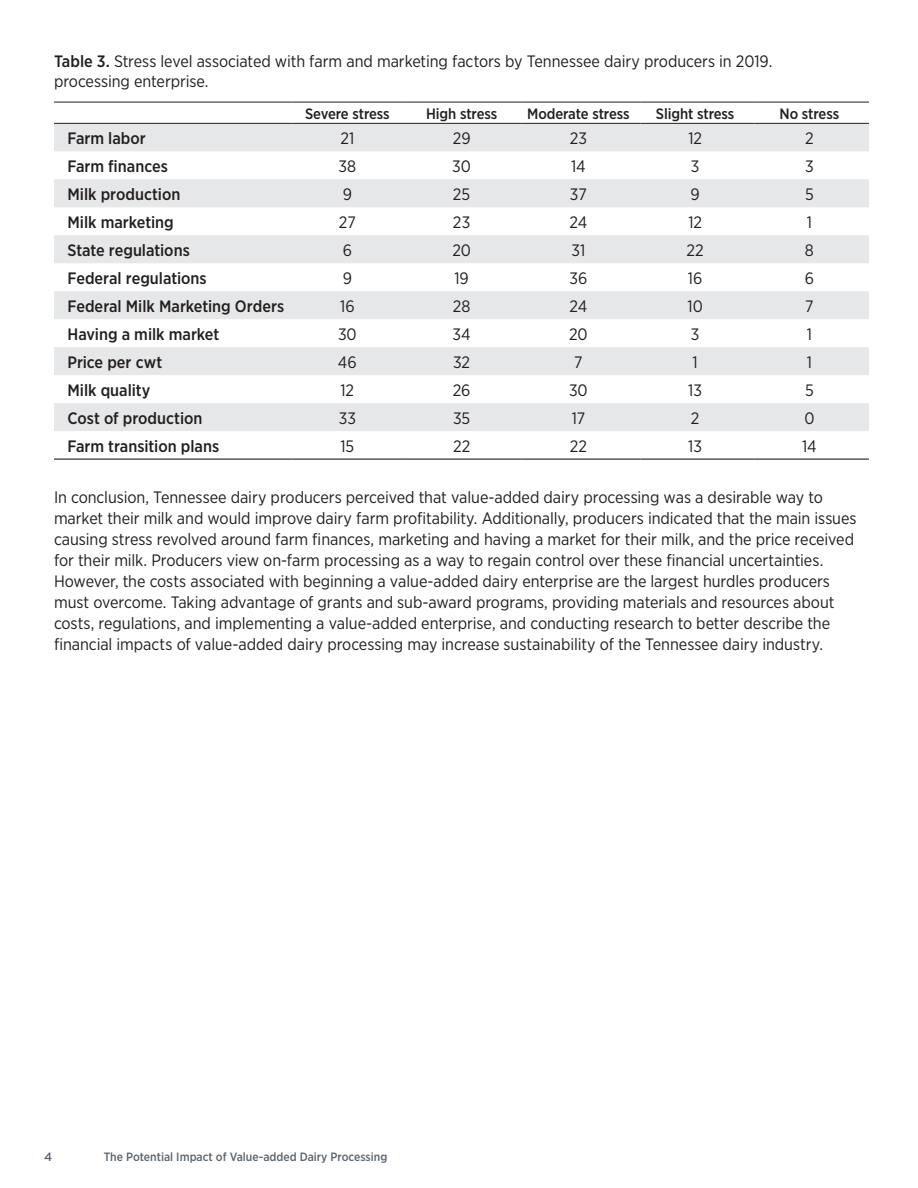
<style>
.page{position:relative;width:918px;height:1188px;background:#fff}
.page>*{position:absolute;margin:0;border:0;box-sizing:border-box;transform-origin:0 0}
.Body_Text{font:16.5px/21px "Gotham Narrow";letter-spacing:-.005em;color:#231f20}
.Body_Text-2{font:500 16.5px "Gotham Narrow";color:#231f20}
.Body_Text-3{font:500 15px "Gotham Narrow";letter-spacing:-.005em;color:#231f20}
.t1{font:500 12px "Gotham Narrow";color:#5a6670}
.t2{font:500 12px "Gotham";color:#5a6670}
.s1{font-weight:500}
</style>
<div class="page">
<svg style="left:54px;top:122px;width:815px;height:337px"></svg>
<svg style="left:54px;top:124px;width:815px;height:307px;fill:#e6e7e9"></svg>
<hr style="left:54px;top:102px;width:239px;height:1px;background:#231f20">
<hr style="left:293px;top:102px;width:114px;height:1px;background:#231f20">
<hr style="left:407px;top:102px;width:114px;height:1px;background:#231f20">
<hr style="left:521px;top:102px;width:119px;height:1px;background:#231f20">
<hr style="left:640px;top:102px;width:115px;height:1px;background:#231f20">
<hr style="left:755px;top:102px;width:114px;height:1px;background:#231f20">
<hr style="left:293px;top:123px;width:114px;height:1px;background:#231f20">
<hr style="left:407px;top:123px;width:114px;height:1px;background:#231f20">
<hr style="left:521px;top:123px;width:119px;height:1px;background:#231f20">
<hr style="left:640px;top:123px;width:115px;height:1px;background:#231f20">
<hr style="left:755px;top:123px;width:114px;height:1px;background:#231f20">
<hr style="left:54px;top:123px;width:239px;height:1px;background:#231f20">
<hr style="left:54px;top:459px;width:239px;height:1px;background:#231f20">
<hr style="left:293px;top:459px;width:114px;height:1px;background:#231f20">
<hr style="left:407px;top:459px;width:114px;height:1px;background:#231f20">
<hr style="left:521px;top:459px;width:119px;height:1px;background:#231f20">
<hr style="left:640px;top:459px;width:115px;height:1px;background:#231f20">
<hr style="left:755px;top:459px;width:114px;height:1px;background:#231f20">
<p class="Body_Text" style="left:54px;top:51px;width:720px;line-height:19.8px"><span class="s1">Table 3.</span> Stress level associated with farm and marketing factors by Tennessee dairy producers in 2019. processing enterprise.</p>
<p class="Body_Text-3" style="left:305px;top:104px;width:86px">Severe stress</p>
<p class="Body_Text-3" style="left:426px;top:104px;width:73px">High stress</p>
<p class="Body_Text-3" style="left:527px;top:104px;width:104px">Moderate stress</p>
<p class="Body_Text-3" style="left:656px;top:104px;width:80px">Slight stress</p>
<p class="Body_Text-3" style="left:780px;top:104px;width:61px">No stress</p>
<p class="Body_Text-2" style="left:68px;top:128px;width:80px">Farm labor</p>
<p class="Body_Text" style="left:340px;top:127px;width:15px">21</p>
<p class="Body_Text" style="left:453px;top:127px;width:19px">29</p>
<p class="Body_Text" style="left:570px;top:127px;width:19px">23</p>
<p class="Body_Text" style="left:688px;top:127px;width:15px">12</p>
<p class="Body_Text" style="left:805px;top:127px;width:10px">2</p>
<p class="Body_Text-2" style="left:68px;top:156px;width:102px">Farm finances</p>
<p class="Body_Text" style="left:339px;top:155px;width:19px">38</p>
<p class="Body_Text" style="left:452px;top:155px;width:20px">30</p>
<p class="Body_Text" style="left:571px;top:155px;width:16px">14</p>
<p class="Body_Text" style="left:691px;top:155px;width:10px">3</p>
<p class="Body_Text" style="left:805px;top:155px;width:10px">3</p>
<p class="Body_Text-2" style="left:68px;top:184px;width:114px">Milk production</p>
<p class="Body_Text" style="left:343px;top:183px;width:11px">9</p>
<p class="Body_Text" style="left:453px;top:183px;width:19px">25</p>
<p class="Body_Text" style="left:570px;top:183px;width:19px">37</p>
<p class="Body_Text" style="left:691px;top:183px;width:11px">9</p>
<p class="Body_Text" style="left:805px;top:183px;width:10px">5</p>
<p class="Body_Text-2" style="left:68px;top:212px;width:108px">Milk marketing</p>
<p class="Body_Text" style="left:339px;top:211px;width:18px">27</p>
<p class="Body_Text" style="left:453px;top:211px;width:19px">23</p>
<p class="Body_Text" style="left:570px;top:211px;width:19px">24</p>
<p class="Body_Text" style="left:688px;top:211px;width:15px">12</p>
<p class="Body_Text" style="left:807px;top:211px;width:7px">1</p>
<p class="Body_Text-2" style="left:68px;top:240px;width:124px">State regulations</p>
<p class="Body_Text" style="left:343px;top:239px;width:11px">6</p>
<p class="Body_Text" style="left:452px;top:239px;width:20px">20</p>
<p class="Body_Text" style="left:571px;top:239px;width:16px">31</p>
<p class="Body_Text" style="left:687px;top:239px;width:19px">22</p>
<p class="Body_Text" style="left:805px;top:239px;width:10px">8</p>
<p class="Body_Text-2" style="left:68px;top:268px;width:141px">Federal regulations</p>
<p class="Body_Text" style="left:343px;top:267px;width:11px">9</p>
<p class="Body_Text" style="left:454px;top:267px;width:16px">19</p>
<p class="Body_Text" style="left:569px;top:267px;width:19px">36</p>
<p class="Body_Text" style="left:688px;top:267px;width:16px">16</p>
<p class="Body_Text" style="left:805px;top:267px;width:11px">6</p>
<p class="Body_Text-2" style="left:68px;top:296px;width:218px">Federal Milk Marketing Orders</p>
<p class="Body_Text" style="left:340px;top:295px;width:16px">16</p>
<p class="Body_Text" style="left:453px;top:295px;width:19px">28</p>
<p class="Body_Text" style="left:570px;top:295px;width:19px">24</p>
<p class="Body_Text" style="left:687px;top:295px;width:17px">10</p>
<p class="Body_Text" style="left:805px;top:295px;width:10px">7</p>
<p class="Body_Text-2" style="left:68px;top:324px;width:153px">Having a milk market</p>
<p class="Body_Text" style="left:338px;top:323px;width:20px">30</p>
<p class="Body_Text" style="left:453px;top:323px;width:20px">34</p>
<p class="Body_Text" style="left:569px;top:323px;width:20px">20</p>
<p class="Body_Text" style="left:691px;top:323px;width:10px">3</p>
<p class="Body_Text" style="left:807px;top:323px;width:7px">1</p>
<p class="Body_Text-2" style="left:68px;top:352px;width:96px">Price per cwt</p>
<p class="Body_Text" style="left:338px;top:351px;width:20px">46</p>
<p class="Body_Text" style="left:453px;top:351px;width:19px">32</p>
<p class="Body_Text" style="left:574px;top:351px;width:10px">7</p>
<p class="Body_Text" style="left:693px;top:351px;width:7px">1</p>
<p class="Body_Text" style="left:807px;top:351px;width:7px">1</p>
<p class="Body_Text-2" style="left:68px;top:379px;width:85px">Milk quality</p>
<p class="Body_Text" style="left:341px;top:379px;width:15px">12</p>
<p class="Body_Text" style="left:453px;top:379px;width:19px">26</p>
<p class="Body_Text" style="left:569px;top:379px;width:20px">30</p>
<p class="Body_Text" style="left:688px;top:379px;width:15px">13</p>
<p class="Body_Text" style="left:805px;top:379px;width:10px">5</p>
<p class="Body_Text-2" style="left:68px;top:407px;width:136px">Cost of production</p>
<p class="Body_Text" style="left:339px;top:407px;width:19px">33</p>
<p class="Body_Text" style="left:453px;top:407px;width:19px">35</p>
<p class="Body_Text" style="left:572px;top:407px;width:15px">17</p>
<p class="Body_Text" style="left:691px;top:407px;width:10px">2</p>
<p class="Body_Text" style="left:804px;top:407px;width:12px">0</p>
<p class="Body_Text-2" style="left:68px;top:435px;width:153px">Farm transition plans</p>
<p class="Body_Text" style="left:340px;top:435px;width:15px">15</p>
<p class="Body_Text" style="left:453px;top:435px;width:19px">22</p>
<p class="Body_Text" style="left:570px;top:435px;width:19px">22</p>
<p class="Body_Text" style="left:688px;top:435px;width:15px">13</p>
<p class="Body_Text" style="left:802px;top:435px;width:16px">14</p>
<p class="Body_Text" style="left:54px;top:486px;width:804px">In conclusion, Tennessee dairy producers perceived that value-added dairy processing was a desirable way to market their milk and would improve dairy farm profitability. Additionally, producers indicated that the main issues causing stress revolved around farm finances, marketing and having a market for their milk, and the price received for their milk. Producers view on-farm processing as a way to regain control over these financial uncertainties.<br>However, the costs associated with beginning a value-added dairy enterprise are the largest hurdles producers must overcome. Taking advantage of grants and sub-award programs, providing materials and resources about costs, regulations, and implementing a value-added enterprise, and conducting research to better describe the financial impacts of value-added dairy processing may increase sustainability of the Tennessee dairy industry.</p>
<p class="t2" style="left:44px;top:1149px;width:10px">4</p>
<p class="t1" style="left:104px;top:1149px;width:285px">The Potential Impact of Value-added Dairy Processing</p>
</div>
